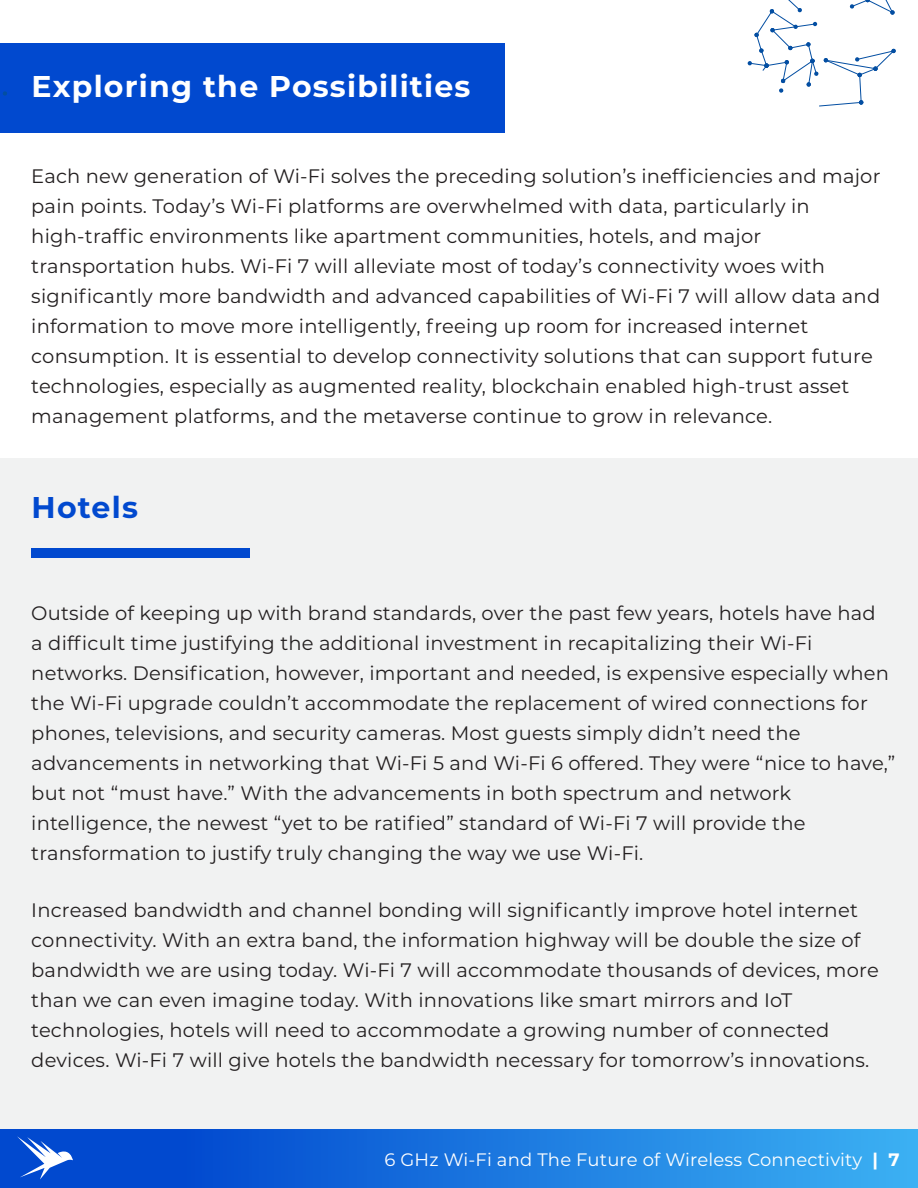
<style>
.page{position:relative;width:918px;height:1188px;background:#fff}
.page>*{position:absolute;margin:0;border:0;box-sizing:border-box;transform-origin:0 0}
.t1{font:700 30px "Montserrat";letter-spacing:.04em;color:#fff}
.t2{font:700 30px "Montserrat";letter-spacing:.04em;color:#0149cf}
.t3{font:19.5px/30px "Montserrat";letter-spacing:.01em;color:#231f20}
.t4{font:18px "Montserrat";letter-spacing:.01em;color:#fff}
.s1{font-weight:700}
</style>
<div class="page">
<div style="left:0;top:458px;width:917px;height:696px;background:#f1f2f2"></div>
<div style="left:0;top:1130px;width:918px;height:58px;background:linear-gradient(to right,#0039c9,#3aaef2)"></div>
<div style="left:0;top:43px;width:505px;height:90px;background:#0149cf"></div>
<svg style="left:3px;top:91px;width:4px;height:5px"></svg>
<div style="left:31px;top:548px;width:218px;height:10px;background:#0149cf"></div>
<svg style="left:748px;top:0;width:148px;height:106px"></svg>
<svg style="left:17px;top:1137px;width:56px;height:42px"></svg>
<h1 class="t1" style="left:32px;top:65px;width:440px">Exploring the Possibilities</h1>
<p class="t3" style="left:31px;top:161px;width:851px">Each new generation of Wi-Fi solves the preceding solution’s inefficiencies and major pain points. Today’s Wi-Fi platforms are overwhelmed with data, particularly in high-traffic environments like apartment communities, hotels, and major transportation hubs. Wi-Fi 7 will alleviate most of today’s connectivity woes with significantly more bandwidth and advanced capabilities of Wi-Fi 7 will allow data and information to move more intelligently, freeing up room for increased internet consumption. It is essential to develop connectivity solutions that can support future technologies, especially as augmented reality, blockchain enabled high-trust asset management platforms, and the metaverse continue to grow in relevance.</p>
<h1 class="t2" style="left:32px;top:485px;width:108px">Hotels</h1>
<p class="t3" style="left:31px;top:597px;width:866px">Outside of keeping up with brand standards, over the past few years, hotels have had<br>a difficult time justifying the additional investment in recapitalizing their Wi-Fi networks. Densification, however, important and needed, is expensive especially when the Wi-Fi upgrade couldn’t accommodate the replacement of wired connections for phones, televisions, and security cameras. Most guests simply didn’t need the advancements in networking that Wi-Fi 5 and Wi-Fi 6 offered. They were “nice to have,” but not “must have.” With the advancements in both spectrum and network intelligence, the newest “yet to be ratified” standard of Wi-Fi 7 will provide the transformation to justify truly changing the way we use Wi-Fi.</p>
<p class="t3" style="left:31px;top:894px;width:849px">Increased bandwidth and channel bonding will significantly improve hotel internet connectivity. With an extra band, the information highway will be double the size of bandwidth we are using today. Wi-Fi 7 will accommodate thousands of devices, more than we can even imagine today. With innovations like smart mirrors and IoT technologies, hotels will need to accommodate a growing number of connected devices. Wi-Fi 7 will give hotels the bandwidth necessary for tomorrow’s innovations.</p>
<p class="t4" style="left:384px;top:1147px;width:517px">6 GHz Wi-Fi and The Future of Wireless Connectivity <span class="s1">| 7</span></p>
</div>
